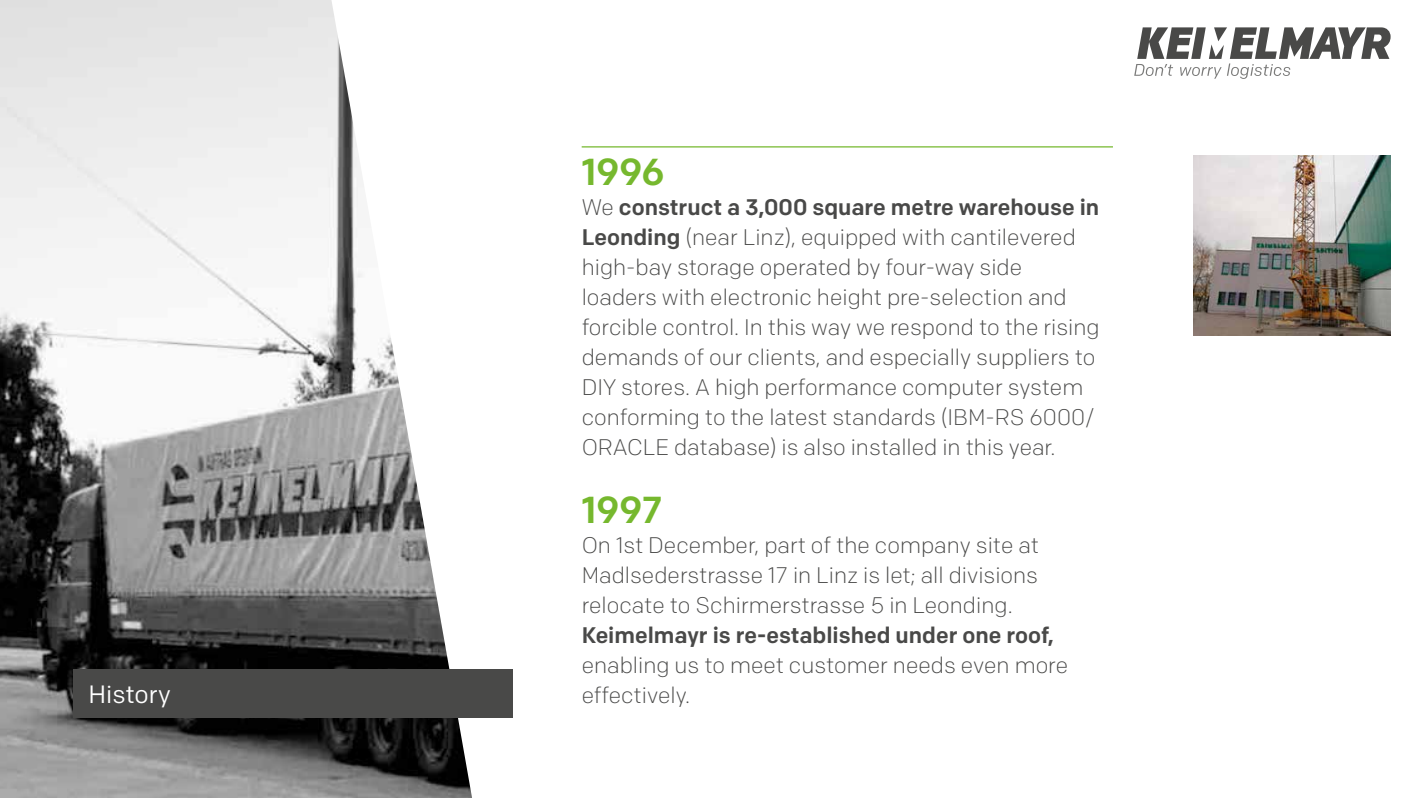
<style>
.page{position:relative;width:1418px;height:798px;background:#fff}
.page>*{position:absolute;margin:0;border:0;box-sizing:border-box;transform-origin:0 0}
.t1{font:500 37.5px "Colfax";color:#76b82e}
.t2{font:25px "Colfax";color:#fff}
.t3{font:300 22.5px/30px "Colfax";color:#494948}
.t4{font:500 22.5px "Colfax";color:#494948}
.s1{font-weight:500}
</style>
<div class="page">
<img style="left:0;top:0;width:331px;height:797px">
<svg style="left:331px;top:0;width:653px;height:797px"></svg>
<img style="left:1193px;top:155px;width:197px;height:180px">
<hr style="left:581px;top:146px;width:531px;height:1px;background:#76b82e">
<div style="left:74px;top:669px;width:439px;height:48px;background:#494948"></div>
<svg style="left:1134px;top:27px;width:256px;height:52px"></svg>
<h1 class="t1" style="left:581px;top:149px;width:84px">1996</h1>
<p class="t3" style="left:581px;top:192px;width:519px">We <span class="s1">construct a 3,000 square metre warehouse in Leonding</span> (near Linz), equipped with cantilevered high-bay storage operated by four-way side loaders with electronic height pre-selection and forcible control. In this way we respond to the rising demands of our clients, and especially suppliers to DIY stores. A high performance computer system conforming to the latest standards (IBM-RS 6000/ ORACLE database) is also installed in this year.</p>
<h1 class="t1" style="left:581px;top:486px;width:82px">1997</h1>
<p class="t3" style="left:581px;top:529px;width:459px;text-align:justify">On 1st December, part of the company site at Madlsederstrasse 17 in Linz is let; all divisions relocate to Schirmerstrasse 5 in Leonding.</p>
<p class="t4" style="left:581px;top:621px;width:473px">Keimelmayr is re-established under one roof,</p>
<p class="t3" style="left:581px;top:649px;width:488px">enabling us to meet customer needs even more</p>
<p class="t2" style="left:89px;top:678px;width:84px">History</p>
<p class="t3" style="left:581px;top:679px;width:110px">effectively.</p>
</div>
